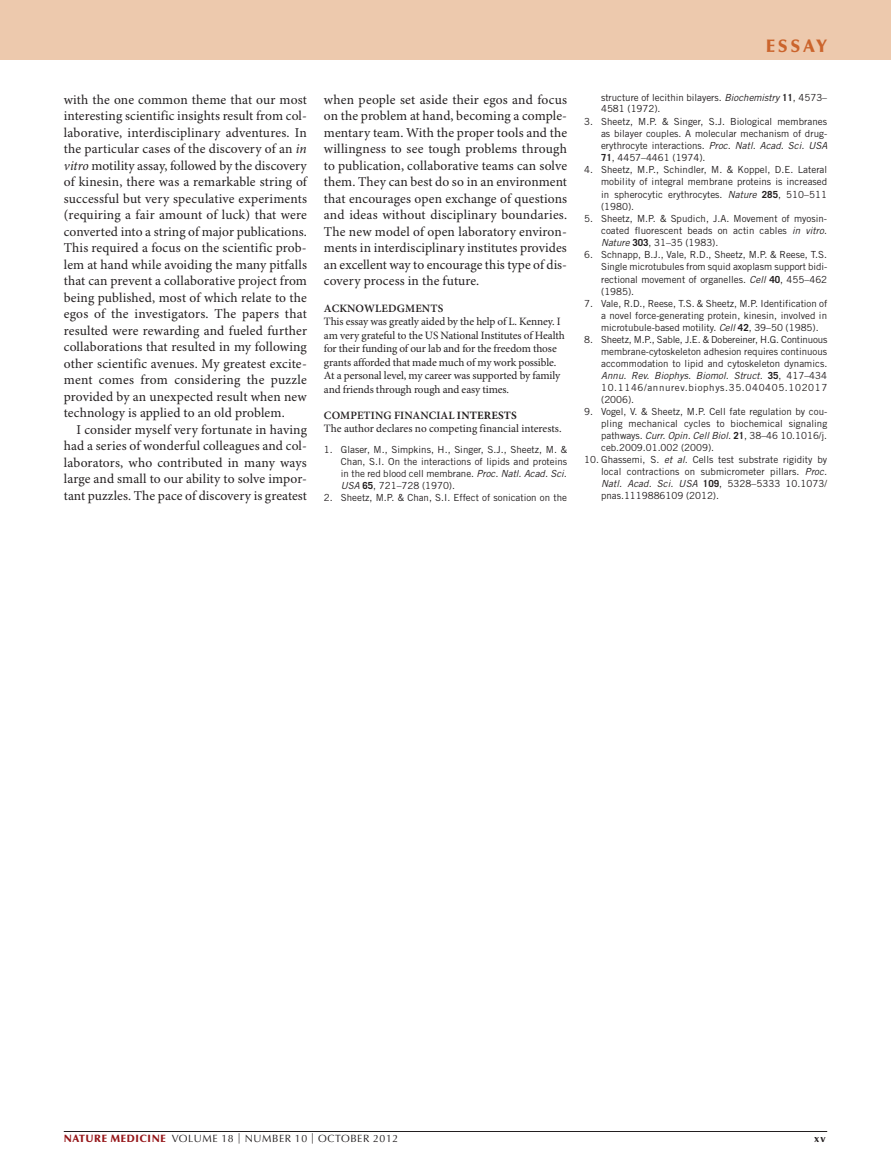
<style>
.page{position:relative;width:891px;height:1175px;background:#fff}
.page>*{position:absolute;margin:0;border:0;box-sizing:border-box;transform-origin:0 0}
.t1{font:900 18px "Optima LT Std";color:#cb642c}
.t2{font:13.5px/16.5px "Minion Pro";letter-spacing:.005em;color:#231f20;text-align:justify}
.t3{font:11.25px/13.5px "Minion Pro";letter-spacing:-.01em;color:#231f20}
.t4{font:600 11.25px "Minion Pro";letter-spacing:.01em;color:#231f20}
.t5{font:10.5px "Optima LT Std";letter-spacing:.05em;color:#231f20}
.t6{font:700 10.5px "Optima LT Std";color:#231f20}
.t7{font:9.75px/12.1px "Trade Gothic LT Std";color:#231f20;text-align:justify}
.s1{font-style:italic}
.s2{font-weight:600}
.s3{font-weight:700}
.s4{font-weight:900;color:#961619}
</style>
<div class="page">
<div style="left:0;top:0;width:891px;height:60px;background:#edc9ad"></div>
<hr style="left:64px;top:1131px;width:763px;height:1px;background:#231f20">
<p class="t2" style="left:64px;top:92px;width:245px">with the one common theme that our most interesting scientific insights result from col&shy;laborative, interdisciplinary adventures. In the particular cases of the discovery of an <span class="s1">in vitro</span> motility assay, followed by the discovery of kinesin, there was a remarkable string of successful but very speculative experiments (requiring a fair amount of luck) that were converted into a string of major publications.<br>This required a focus on the scientific prob&shy;lem at hand while avoiding the many pitfalls that can prevent a collaborative project from being published, most of which relate to the egos of the investigators. The papers that resulted were rewarding and fueled further collaborations that resulted in my following other scientific avenues. My greatest excite&shy;ment comes from considering the puzzle provided by an unexpected result when new technology is applied to an old problem.</p>
<h2 class="t2" style="left:64px;top:422px;width:245px;text-indent:13px">I consider myself very fortunate in having had a series of wonderful colleagues and col&shy;laborators, who contributed in many ways large and small to our ability to solve impor&shy;tant puzzles. The pace of discovery is greatest</h2>
<p class="t2" style="left:324px;top:92px;width:245px">when people set aside their egos and focus on the problem at hand, becoming a comple&shy;mentary team. With the proper tools and the willingness to see tough problems through to publication, collaborative teams can solve them. They can best do so in an environment that encourages open exchange of questions and ideas without disciplinary boundaries.<br>The new model of open laboratory environ&shy;ments in interdisciplinary institutes provides an excellent way to encourage this type of dis&shy;covery process in the future.</p>
<p class="t4" style="left:324px;top:301px;width:121px">ACKNOWLEDGMENTS</p>
<p class="t3" style="left:324px;top:315px;width:242px">This essay was greatly aided by the help of L. Kenney. I am very grateful to the US National Institutes of Health for their funding of our lab and for the freedom those grants afforded that made much of my work possible.<br>At a personal level, my career was supported by family and friends through rough and easy times.</p>
<p class="t3" style="left:324px;top:409px;width:239px"><span class="s2">COMPETING FINANCIAL</span> <span class="s3">INTERESTS<br></span>The author declares no competing financial interests.</p>
<p class="t7" style="left:341px;top:444px;width:228px;text-indent:-17px">1. Glaser, M., Simpkins, H., Singer, S.J., Sheetz, M. &amp; Chan, S.I. On the interactions of lipids and proteins in the red blood cell membrane. <span class="s1">Proc. Natl. Acad. Sci.<br>USA</span> <span class="s3">65</span>, 721–728 (1970).</p>
<p class="t7" style="left:324px;top:491px;width:245px">2. Sheetz, M.P. &amp; Chan, S.I. Effect of sonication on the</p>
<h1 class="t1" style="left:766px;top:36px;width:63px">ESSAY</h1>
<p class="t7" style="left:601px;top:91px;width:228px">structure of lecithin bilayers. <span class="s1">Biochemistry</span> <span class="s3">11</span>, 4573–<br>4581 (1972).</p>
<p class="t7" style="left:601px;top:115px;width:228px;text-indent:-17px">3. Sheetz, M.P. &amp; Singer, S.J. Biological membranes as bilayer couples. A molecular mechanism of drug&shy;erythrocyte interactions. <span class="s1">Proc. Natl. Acad. Sci. USA </span><span class="s3">71</span>, 4457–4461 (1974).</p>
<p class="t7" style="left:601px;top:164px;width:228px;text-indent:-17px">4. Sheetz, M.P., Schindler, M. &amp; Koppel, D.E. Lateral mobility of integral membrane proteins is increased in spherocytic erythrocytes. <span class="s1">Nature</span> <span class="s3">285</span>, 510–511 (1980).</p>
<p class="t7" style="left:601px;top:212px;width:228px;text-indent:-17px">5. Sheetz, M.P. &amp; Spudich, J.A. Movement of myosin&shy;coated fluorescent beads on actin cables <span class="s1">in vitro</span>.<br><span class="s1">Nature</span> <span class="s3">303</span>, 31–35 (1983).</p>
<p class="t7" style="left:601px;top:249px;width:228px;text-indent:-17px">6. Schnapp, B.J., Vale, R.D., Sheetz, M.P. &amp; Reese, T.S.<br>Single microtubules from squid axoplasm support bidi&shy;rectional movement of organelles. <span class="s1">Cell</span> <span class="s3">40</span>, 455–462 (1985).</p>
<p class="t7" style="left:601px;top:297px;width:228px;text-indent:-17px">7. Vale, R.D., Reese, T.S. &amp; Sheetz, M.P. Identification of a novel force-generating protein, kinesin, involved in microtubule-based motility. <span class="s1">Cell</span> <span class="s3">42</span>, 39–50 (1985).</p>
<p class="t7" style="left:601px;top:334px;width:228px;text-indent:-17px">8. Sheetz, M.P., Sable, J.E. &amp; Dobereiner, H.G. Continuous membrane-cytoskeleton adhesion requires continuous accommodation to lipid and cytoskeleton dynamics.<br><span class="s1">Annu. Rev. Biophys. Biomol. Struct.</span> <span class="s3">35</span>, 417–434<br>10.1146/annurev.biophys.35.040405.102017 (2006).</p>
<p class="t7" style="left:601px;top:406px;width:228px;text-indent:-17px">9. Vogel, V. &amp; Sheetz, M.P. Cell fate regulation by cou&shy;pling mechanical cycles to biochemical signaling pathways. <span class="s1">Curr. Opin. Cell Biol.</span> <span class="s3">21</span>, 38–46 10.1016/j. ceb.2009.01.002 (2009).</p>
<p class="t7" style="left:601px;top:454px;width:228px;text-indent:-17px">10. Ghassemi, S. <span class="s1">et al.</span> Cells test substrate rigidity by local contractions on submicrometer pillars. <span class="s1">Proc.<br>Natl. Acad. Sci. USA</span> <span class="s3">109</span>, 5328–5333 10.1073/ pnas.1119886109 (2012).</p>
<p class="t5" style="left:64px;top:1132px;width:336px"><span class="s4">NATURE MEDICINE</span> VOLUME 18 | NUMBER 10 | OCTOBER 2012</p>
<p class="t6" style="left:814px;top:1132px;width:13px">xv</p>
</div>
